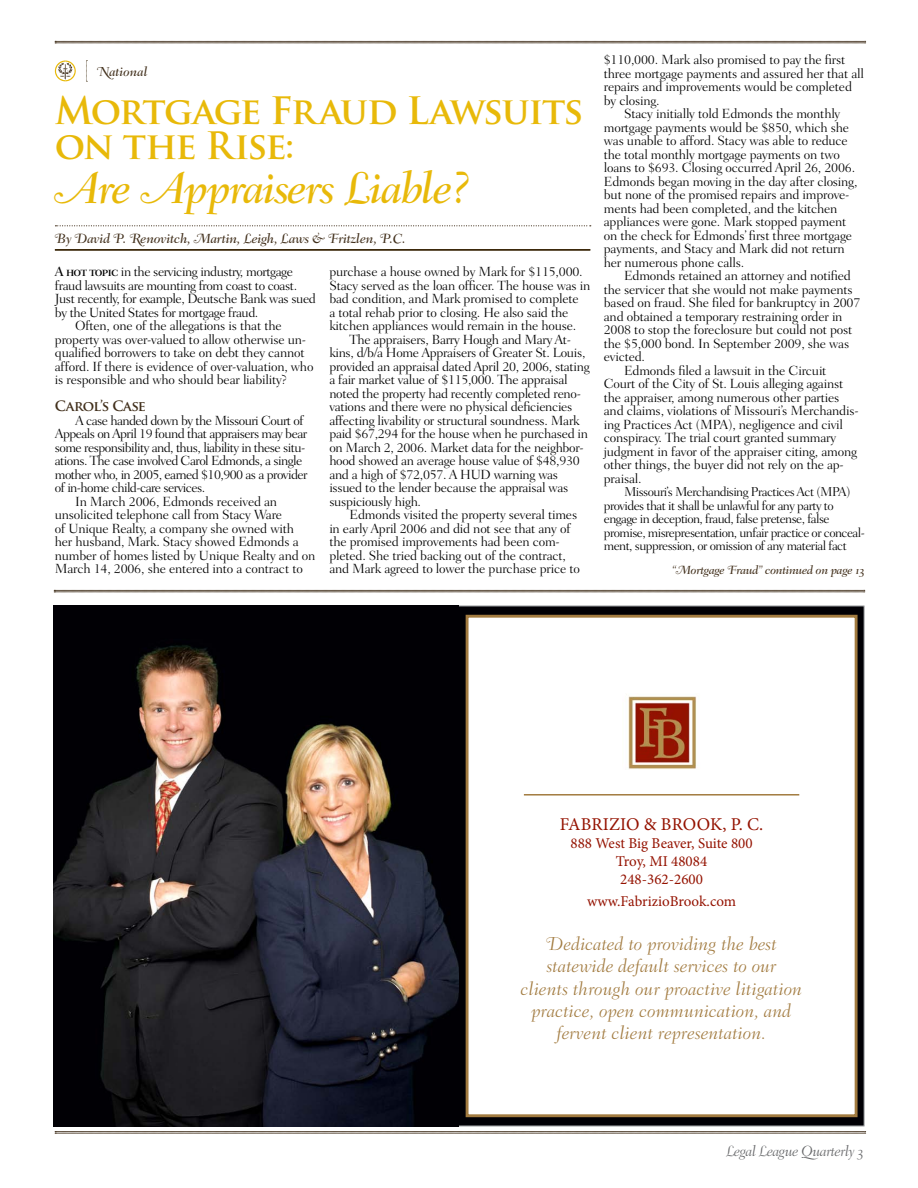
<style>
.page{position:relative;width:918px;height:1188px;background:#fff}
.page>*{position:absolute;margin:0;border:0;box-sizing:border-box;transform-origin:0 0}
.t1{font:44.4px "Fairfield LH Sw Medium Italic Os F";letter-spacing:-.045em;color:#e8b909}
.t2{font:700 36.9px/35.5px "Trajan Pro";letter-spacing:-.05em;color:#e8b909}
.t3{font:18.6px/22.4px "Fairfield LH Sw Light Italic Os F";color:#a27b40;text-align:center}
.t4{font:18px "Minion Pro";letter-spacing:.01em;color:#941200}
.t5{font:15px/18px "Minion Pro";color:#941200;text-align:center}
.t6{font:15px "Fairfield LH Sw Light Italic Os F";letter-spacing:-.03em;color:#636466}
.t7{font:700 13.8px "Trajan Pro";letter-spacing:-.05em;color:#412f1b}
.t8{font:300 13.5px/13.5px "Fairfield LH";letter-spacing:-.015em;color:#000}
.t9{font:300 13.5px "Fairfield LH";letter-spacing:-.045em;color:#000}
.t10{font:300 13.5px "Fairfield LH";letter-spacing:-.035em;color:#000}
.t11{font:13.5px "Fairfield LH Sw Medium Italic Os F";letter-spacing:-.015em;color:#412f1b}
.t12{font:300 13.2px/13.5px "Fairfield LH";letter-spacing:-.045em;color:#000}
.t13{font:13.2px "Fairfield LH Sw Medium Italic Os F";letter-spacing:-.005em;color:#412f1b}
.t14{font:12px "Fairfield LH Sw Medium Italic Os F";letter-spacing:-.03em;color:#412f1b}
.s1{font-family:"Fairfield LH Medium SC";font-weight:400}
</style>
<div class="page">
<svg style="left:55px;top:41px;width:811px;height:3px;background:#968d82"></svg>
<svg style="left:55px;top:1131px;width:811px;height:3px;background:#93897e"></svg>
<svg style="left:54px;top:590px;width:811px;height:3px;background:#968d82"></svg>
<div style="left:54px;top:606px;width:810px;height:520px;background:#010005;border:1px solid #808285"></div>
<div style="left:466px;top:615px;width:392px;height:502px;background:#fff;border:3px solid #a27b40"></div>
<img style="left:54px;top:606px;width:405px;height:520px">
<img style="left:628px;top:696px;width:69px;height:74px">
<hr style="left:524px;top:794px;width:275px;height:2px;background:#a27b40">
<svg style="left:55px;top:225px;width:536px;height:1px"></svg>
<hr style="left:55px;top:249px;width:535px;height:1px;background:#3b280a">
<hr style="left:55px;top:250px;width:535px;height:1px;background:#3b280a">
<svg style="left:86px;top:60px;width:1px;height:22px"></svg>
<svg style="left:55px;top:61px;width:21px;height:20px"></svg>
<p class="t13" style="left:97px;top:64px;width:52px">National</p>
<h2 class="t2" style="left:55px;top:93px;width:530px">Mortgage Fraud Lawsuits on the Rise:</h2>
<h1 class="t1" style="left:55px;top:161px;width:417px">Are Appraisers Liable?</h1>
<p class="t11" style="left:55px;top:230px;width:353px">By David P. Renovitch, Martin, Leigh, Laws &amp; Fritzlen, P.C.</p>
<p class="t10" style="left:55px;top:264px;width:240px"><span class="s1">A hot topic</span> in the servicing industry, mortgage</p>
<p class="t10" style="left:55px;top:278px;width:244px">fraud lawsuits are mounting from coast to coast.</p>
<p class="t10" style="left:55px;top:291px;width:262px">Just recently, for example, Deutsche Bank was sued</p>
<p class="t10" style="left:55px;top:305px;width:205px">by the United States for mortgage fraud.</p>
<p class="t8" style="left:75px;top:319px;width:208px">Often, one of the allegations is that the</p>
<p class="t8" style="left:55px;top:333px;width:253px">property was over-valued to allow otherwise un-</p>
<p class="t8" style="left:55px;top:346px;width:251px">qualified borrowers to take on debt they cannot</p>
<p class="t8" style="left:55px;top:360px;width:260px">afford. If there is evidence of over-valuation, who</p>
<p class="t8" style="left:55px;top:373px;width:234px">is responsible and who should bear liability?</p>
<p class="t7" style="left:55px;top:398px;width:93px">Carol’s Case</p>
<p class="t9" style="left:75px;top:413px;width:230px">A case handed down by the Missouri Court of</p>
<p class="t9" style="left:55px;top:426px;width:254px">Appeals on April 19 found that appraisers may bear</p>
<p class="t9" style="left:55px;top:440px;width:252px">some responsibility and, thus, liability in these situ-</p>
<p class="t9" style="left:55px;top:453px;width:249px">ations. The case involved Carol Edmonds, a single</p>
<p class="t9" style="left:55px;top:467px;width:254px">mother who, in 2005, earned $10,900 as a provider</p>
<p class="t9" style="left:55px;top:480px;width:152px">of in-home child-care services.</p>
<p class="t8" style="left:75px;top:495px;width:204px">In March 2006, Edmonds received an</p>
<p class="t8" style="left:55px;top:508px;width:229px">unsolicited telephone call from Stacy Ware</p>
<p class="t8" style="left:55px;top:522px;width:241px">of Unique Realty, a company she owned with</p>
<p class="t8" style="left:55px;top:535px;width:245px">her husband, Mark. Stacy showed Edmonds a</p>
<p class="t8" style="left:55px;top:549px;width:262px">number of homes listed by Unique Realty and on</p>
<p class="t8" style="left:55px;top:562px;width:249px">March 14, 2006, she entered into a contract to</p>
<p class="t8" style="left:329px;top:265px;width:262px">purchase a house owned by Mark for $115,000.<br>Stacy served as the loan officer. The house was in bad condition, and Mark promised to complete<br>a total rehab prior to closing. He also said the kitchen appliances would remain in the house.</p>
<p class="t8" style="left:329px;top:333px;width:262px;text-indent:20px">The appraisers, Barry Hough and Mary At&shy;kins, d/b/a Home Appraisers of Greater St. Louis, provided an appraisal dated April 20, 2006, stating a fair market value of $115,000. The appraisal noted the property had recently completed reno&shy;vations and there were no physical deficiencies affecting livability or structural soundness. Mark paid $67,294 for the house when he purchased in on March 2, 2006. Market data for the neighbor&shy;hood showed an average house value of $48,930 and a high of $72,057. A HUD warning was issued to the lender because the appraisal was suspiciously high.</p>
<p class="t8" style="left:329px;top:508px;width:252px;text-indent:20px">Edmonds visited the property several times in early April 2006 and did not see that any of the promised improvements had been com&shy;pleted. She tried backing out of the contract, and Mark agreed to lower the purchase price to</p>
<p class="t8" style="left:604px;top:53px;width:243px">$110,000. Mark also promised to pay the first</p>
<p class="t8" style="left:604px;top:66px;width:262px">three mortgage payments and assured her that all</p>
<p class="t8" style="left:604px;top:80px;width:250px">repairs and improvements would be completed</p>
<p class="t8" style="left:604px;top:93px;width:57px">by closing.</p>
<p class="t8" style="left:624px;top:107px;width:218px">Stacy initially told Edmonds the monthly</p>
<p class="t8" style="left:604px;top:120px;width:247px">mortgage payments would be $850, which she</p>
<p class="t8" style="left:604px;top:134px;width:245px">was unable to afford. Stacy was able to reduce</p>
<p class="t8" style="left:604px;top:147px;width:238px">the total monthly mortgage payments on two</p>
<p class="t8" style="left:604px;top:161px;width:253px">loans to $693. Closing occurred April 26, 2006.</p>
<p class="t8" style="left:604px;top:174px;width:255px">Edmonds began moving in the day after closing,</p>
<p class="t8" style="left:604px;top:188px;width:247px">but none of the promised repairs and improve-</p>
<p class="t8" style="left:604px;top:201px;width:235px">ments had been completed, and the kitchen</p>
<p class="t8" style="left:604px;top:215px;width:244px">appliances were gone. Mark stopped payment</p>
<p class="t8" style="left:604px;top:228px;width:250px">on the check for Edmonds’ first three mortgage</p>
<p class="t8" style="left:604px;top:242px;width:242px">payments, and Stacy and Mark did not return</p>
<p class="t8" style="left:604px;top:255px;width:142px">her numerous phone calls.</p>
<p class="t8" style="left:624px;top:269px;width:228px">Edmonds retained an attorney and notified</p>
<p class="t8" style="left:604px;top:282px;width:250px">the servicer that she would not make payments</p>
<p class="t8" style="left:604px;top:296px;width:258px">based on fraud. She filed for bankruptcy in 2007</p>
<p class="t8" style="left:604px;top:309px;width:240px">and obtained a temporary restraining order in</p>
<p class="t8" style="left:604px;top:323px;width:250px">2008 to stop the foreclosure but could not post</p>
<p class="t8" style="left:604px;top:336px;width:247px">the $5,000 bond. In September 2009, she was</p>
<p class="t8" style="left:604px;top:350px;width:43px">evicted.</p>
<p class="t8" style="left:624px;top:363px;width:204px">Edmonds filed a lawsuit in the Circuit</p>
<p class="t8" style="left:604px;top:377px;width:241px">Court of the City of St. Louis alleging against</p>
<p class="t8" style="left:604px;top:390px;width:237px">the appraiser, among numerous other parties</p>
<p class="t8" style="left:604px;top:404px;width:256px">and claims, violations of Missouri’s Merchandis-</p>
<p class="t8" style="left:604px;top:417px;width:241px">ing Practices Act (MPA), negligence and civil</p>
<p class="t8" style="left:604px;top:431px;width:234px">conspiracy. The trial court granted summary</p>
<p class="t8" style="left:604px;top:444px;width:255px">judgment in favor of the appraiser citing, among</p>
<p class="t8" style="left:604px;top:458px;width:242px">other things, the buyer did not rely on the ap-</p>
<p class="t8" style="left:604px;top:471px;width:39px">praisal.</p>
<p class="t12" style="left:604px;top:485px;width:262px;text-indent:20px">Missouri’s Merchandising Practices Act (MPA) provides that it shall be unlawful for any party to engage in deception, fraud, false pretense, false promise, misrepresentation, unfair practice or conceal&shy;ment, suppression, or omission of any material fact</p>
<p class="t14" style="left:672px;top:563px;width:194px">“Mortgage Fraud” continued on page 13</p>
<h3 class="t4" style="left:560px;top:812px;width:205px">Fabrizio &amp; Brook, P. C.</h3>
<p class="t5" style="left:571px;top:834px;width:184px">888 West Big Beaver, Suite 800<br>Troy, MI 48084<br>248-362-2600</p>
<p class="t5" style="left:587px;top:892px;width:151px">www.FabrizioBrook.com</p>
<h3 class="t3" style="left:521px;top:932px;width:283px">Dedicated to providing the best statewide default services to our clients through our proactive litigation practice, open communication, and fervent client representation.</h3>
<p class="t6" style="left:726px;top:1142px;width:139px">Legal League Quarterly 3</p>
</div>
